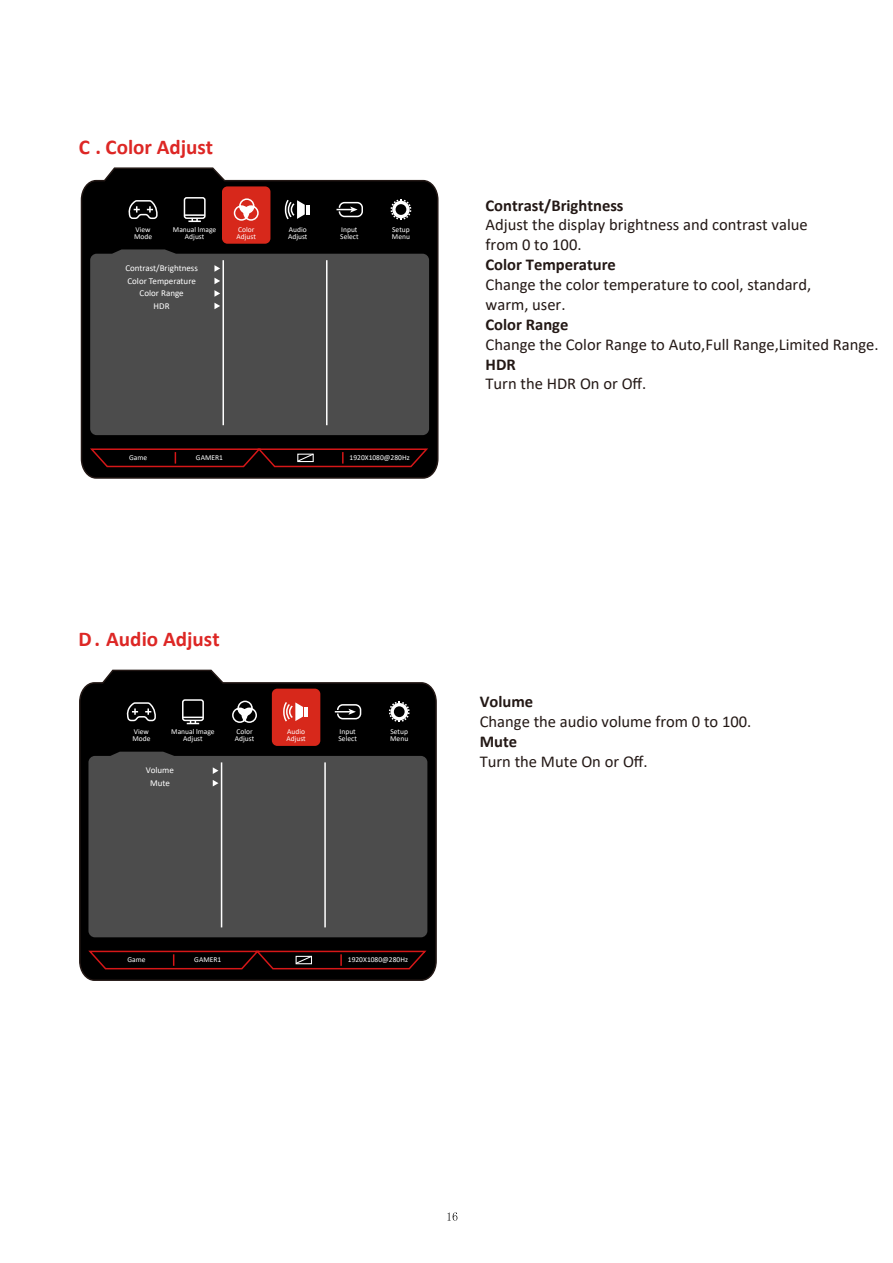
<style>
.page{position:relative;width:893px;height:1263px;background:#fff}
.page>*{position:absolute;margin:0;border:0;box-sizing:border-box;transform-origin:0 0}
.t1{font:700 21px "Calibri";color:#dd2725}
.t2{font:16.5px/19.8px "Calibri";color:#231815}
.t3{font:700 16.5px "Calibri";color:#231815}
.t4{font:9px/12.8px "Calibri";color:#fff;text-align:center}
.t5{font:7.5px/6.8px "Calibri";color:#fff}
</style>
<div class="page">
<svg style="left:447px;top:1212px;width:10px;height:8px"></svg>
<svg style="left:80px;top:167px;width:359px;height:312px;background:#1d1d1c"></svg>
<div style="left:222px;top:186px;width:48px;height:58px;background:#d7281b;border-radius:5px"></div>
<div style="left:90px;top:249px;width:339px;height:186px;background:#4c4c4c"></div>
<svg style="left:127px;top:199px;width:30px;height:21px"></svg>
<div style="left:184px;top:197px;width:22px;height:22px;border:2px solid #fff;border-radius:2px"></div>
<hr style="left:184px;top:214px;width:21px;height:2px;background:#fff">
<svg style="left:188px;top:218px;width:13px;height:4px"></svg>
<svg style="left:233px;top:198px;width:26px;height:23px"></svg>
<svg style="left:284px;top:198px;width:26px;height:23px"></svg>
<div style="left:339px;top:202px;width:24px;height:15px;border:2px solid #fff;border-radius:5px"></div>
<svg style="left:336px;top:206px;width:22px;height:7px"></svg>
<svg style="left:391px;top:199px;width:20px;height:21px"></svg>
<svg style="left:88px;top:448px;width:342px;height:21px;background:#220505"></svg>
<hr style="left:222px;top:260px;width:2px;height:165px;background:#fff">
<hr style="left:326px;top:260px;width:1px;height:165px;background:#fff">
<svg style="left:214px;top:265px;width:6px;height:7px"></svg>
<svg style="left:214px;top:278px;width:6px;height:6px"></svg>
<svg style="left:214px;top:290px;width:6px;height:7px"></svg>
<svg style="left:214px;top:303px;width:6px;height:6px"></svg>
<svg style="left:79px;top:669px;width:358px;height:312px;background:#1b1b1a"></svg>
<div style="left:272px;top:689px;width:48px;height:57px;background:#d7281b;border-radius:5px"></div>
<div style="left:88px;top:752px;width:339px;height:185px;background:#4c4c4c"></div>
<svg style="left:125px;top:701px;width:30px;height:21px"></svg>
<div style="left:182px;top:699px;width:22px;height:22px;border:2px solid #fff;border-radius:2px"></div>
<hr style="left:183px;top:716px;width:20px;height:2px;background:#fff">
<svg style="left:187px;top:720px;width:12px;height:4px"></svg>
<svg style="left:231px;top:700px;width:27px;height:24px"></svg>
<svg style="left:283px;top:702px;width:25px;height:20px"></svg>
<div style="left:337px;top:704px;width:24px;height:15px;border:2px solid #fff;border-radius:5px"></div>
<svg style="left:335px;top:709px;width:21px;height:6px"></svg>
<svg style="left:389px;top:701px;width:21px;height:21px"></svg>
<svg style="left:87px;top:950px;width:341px;height:21px;background:#220505"></svg>
<hr style="left:221px;top:762px;width:1px;height:165px;background:#fff">
<hr style="left:324px;top:762px;width:2px;height:165px;background:#fff">
<svg style="left:213px;top:767px;width:5px;height:7px"></svg>
<svg style="left:213px;top:780px;width:5px;height:6px"></svg>
<p class="t1" style="left:79px;top:132px;width:136px">C . Color Adjust</p>
<p class="t5" style="left:134px;top:226px;width:20px">View<br>Mode</p>
<p class="t5" style="left:173px;top:226px;width:45px;text-align:center">Manual lmage<br>Adjust</p>
<p class="t4" style="left:125px;top:261px;width:74px">Contrast/Brightness<br>Color Temperature<br>Color Range<br>HDR</p>
<p class="t5" style="left:237px;top:226px;width:21px">Color<br>Adjust</p>
<p class="t5" style="left:288px;top:226px;width:21px">Audio<br>Adjust</p>
<p class="t5" style="left:340px;top:226px;width:20px">Input<br>Select</p>
<p class="t5" style="left:392px;top:226px;width:20px">Setup<br>Menu</p>
<p class="t5" style="left:129px;top:454px;width:20px">Game</p>
<p class="t5" style="left:196px;top:454px;width:29px">GAMER1</p>
<p class="t5" style="left:350px;top:454px;width:62px">1920X1080@280Hz</p>
<p class="t1" style="left:79px;top:624px;width:143px">D. Audio Adjust</p>
<p class="t5" style="left:132px;top:728px;width:20px">View<br>Mode</p>
<p class="t5" style="left:171px;top:728px;width:45px;text-align:center">Manual lmage<br>Adjust</p>
<p class="t4" style="left:146px;top:764px;width:29px">Volume<br>Mute</p>
<p class="t5" style="left:235px;top:728px;width:21px">Color<br>Adjust</p>
<p class="t5" style="left:286px;top:728px;width:21px">Audio<br>Adjust</p>
<p class="t5" style="left:338px;top:728px;width:20px">Input<br>Select</p>
<p class="t5" style="left:390px;top:728px;width:20px">Setup<br>Menu</p>
<p class="t5" style="left:127px;top:956px;width:20px">Game</p>
<p class="t5" style="left:194px;top:956px;width:29px">GAMER1</p>
<p class="t5" style="left:348px;top:956px;width:62px">1920X1080@280Hz</p>
<p class="t3" style="left:486px;top:193px;width:140px">Contrast/Brightness</p>
<p class="t2" style="left:486px;top:215px;width:324px">Adjust the display brightness and contrast value from 0 to 100.</p>
<p class="t3" style="left:486px;top:253px;width:132px">Color Temperature</p>
<p class="t2" style="left:486px;top:274px;width:327px">Change the color temperature to cool, standard, warm, user.</p>
<p class="t3" style="left:486px;top:313px;width:84px">Color Range</p>
<p class="t2" style="left:486px;top:334px;width:395px">Change the Color Range to Auto,Full Range,Limited Range.</p>
<p class="t3" style="left:486px;top:352px;width:32px">HDR</p>
<p class="t2" style="left:486px;top:374px;width:162px">Turn the HDR On or Off.</p>
<p class="t3" style="left:480px;top:690px;width:55px">Volume</p>
<p class="t2" style="left:480px;top:711px;width:273px">Change the audio volume from 0 to 100.</p>
<p class="t3" style="left:480px;top:730px;width:39px">Mute</p>
<p class="t2" style="left:480px;top:751px;width:170px">Turn the Mute On or Off.</p>
</div>
